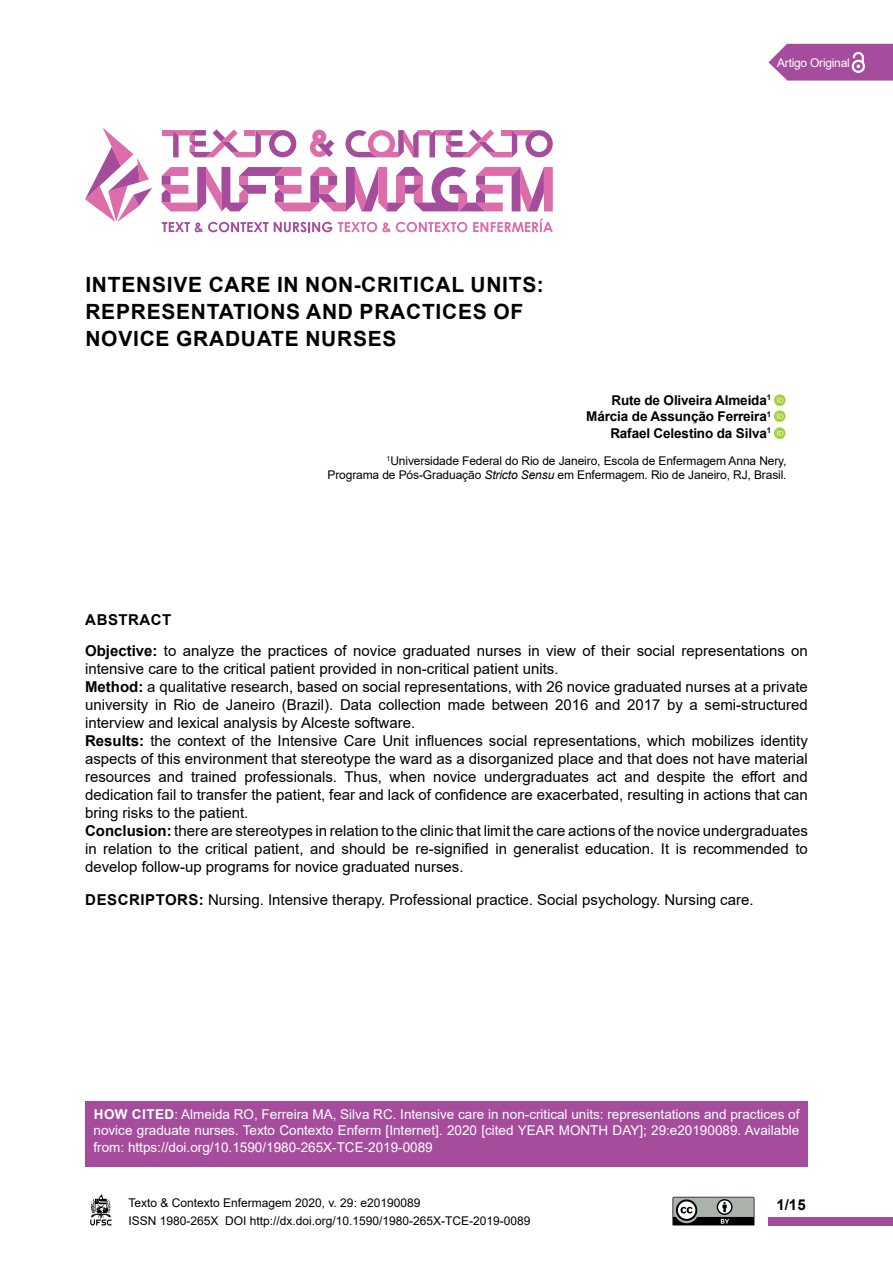
<style>
.page{position:relative;width:893px;height:1263px;background:#fff}
.page>*{position:absolute;margin:0;border:0;box-sizing:border-box;transform-origin:0 0}
.t1{font:700 21px/27px "Arial";letter-spacing:.035em;color:#000}
.t2{font:15px/18px "Arial";color:#000}
.t3{font:700 15px "Arial";color:#000}
.t4{font:13.5px/16.2px "Arial";color:#fff;text-align:justify}
.t5{font:700 13.5px/16.5px "Arial";letter-spacing:-.01em;color:#000;text-align:right}
.t6{font:12px/18px "Arial";letter-spacing:-.01em;color:#000}
.t7{font:12px "Arial";letter-spacing:-.02em;color:#fff}
.s1{font-style:italic}
.s2{font-weight:700}
</style>
<div class="page">
<div style="left:769px;top:1217px;width:124px;height:8px;background:#a54d9c"></div>
<svg style="left:90px;top:1194px;width:22px;height:31px"></svg>
<svg style="left:162px;top:167px;width:391px;height:45px"></svg>
<div style="left:162px;top:130px;width:11px;height:6px;background:#dd6daa"></div>
<svg style="left:173px;top:129px;width:123px;height:28px"></svg>
<svg style="left:310px;top:129px;width:243px;height:28px"></svg>
<svg style="left:162px;top:222px;width:106px;height:10px"></svg>
<svg style="left:274px;top:222px;width:58px;height:10px"></svg>
<svg style="left:338px;top:222px;width:129px;height:10px"></svg>
<svg style="left:473px;top:219px;width:80px;height:13px"></svg>
<svg style="left:85px;top:128px;width:67px;height:94px"></svg>
<svg style="left:768px;top:44px;width:125px;height:37px;background:#af61a7"></svg>
<svg style="left:672px;top:1197px;width:83px;height:29px;background:#777b78"></svg>
<div style="left:85px;top:1101px;width:723px;height:66px;background:#a54d9c"></div>
<h1 class="t1" style="left:85px;top:271px;width:460px">INTENSIVE CARE IN NON-CRITICAL UNITS:<br>REPRESENTATIONS AND PRACTICES OF<br>NOVICE GRADUATE NURSES</h1>
<p class="t7" style="left:777px;top:54px;width:74px">Artigo Original</p>
<p class="t5" style="left:586px;top:392px;width:186px">Rute de Oliveira Almeida<sup>1<br></sup>Márcia de Assunção Ferreira<sup>1<br></sup>Rafael Celestino da Silva<sup>1</sup></p>
<p class="t6" style="left:327px;top:453px;width:461px;line-height:14.4px;text-align:right"><sup>1</sup>Universidade Federal do Rio de Janeiro, Escola de Enfermagem Anna Nery,<br>Programa de Pós-Graduação <span class="s1">Stricto Sensu</span> em Enfermagem. Rio de Janeiro, RJ, Brasil.</p>
<p class="t2" style="left:85px;top:604px;width:724px;line-height:30.8px"><span class="s2">ABSTRACT<br>Objective:</span> to analyze the practices of novice graduated nurses in view of their social representations on</p>
<p class="t2" style="left:85px;top:659px;width:724px">intensive care to the critical patient provided in non-critical patient units.<br><span class="s2">Method:</span> a qualitative research, based on social representations, with 26 novice graduated nurses at a private university in Rio de Janeiro (Brazil). Data collection made between 2016 and 2017 by a semi-structured interview and lexical analysis by Alceste software.<br><span class="s2">Results:</span> the context of the Intensive Care Unit influences social representations, which mobilizes identity aspects of this environment that stereotype the ward as a disorganized place and that does not have material resources and trained professionals. Thus, when novice undergraduates act and despite the effort and dedication fail to transfer the patient, fear and lack of confidence are exacerbated, resulting in actions that can bring risks to the patient.<br><span class="s2">Conclusion:</span> there are stereotypes in relation to the clinic that limit the care actions of the novice undergraduates in relation to the critical patient, and should be re-signified in generalist education. It is recommended to develop follow-up programs for novice graduated nurses.</p>
<p class="t2" style="left:85px;top:890px;width:670px"><span class="s2">DESCRIPTORS:</span> Nursing. Intensive therapy. Professional practice. Social psychology. Nursing care.</p>
<p class="t4" style="left:94px;top:1106px;width:707px"><span class="s2">HOW CITED</span>: Almeida RO, Ferreira MA, Silva RC. Intensive care in non-critical units: representations and practices of novice graduate nurses. Texto Contexto Enferm [Internet]. 2020 [cited YEAR MONTH DAY]; 29:e20190089. Available from: https://doi.org/10.1590/1980-265X-TCE-2019-0089</p>
<p class="t6" style="left:128px;top:1194px;width:404px">Texto &amp; Contexto Enfermagem 2020, v. 29: e20190089<br>ISSN 1980-265X DOI http://dx.doi.org/10.1590/1980-265X-TCE-2019-0089</p>
<p class="t3" style="left:776px;top:1194px;width:31px">1/15</p>
</div>
